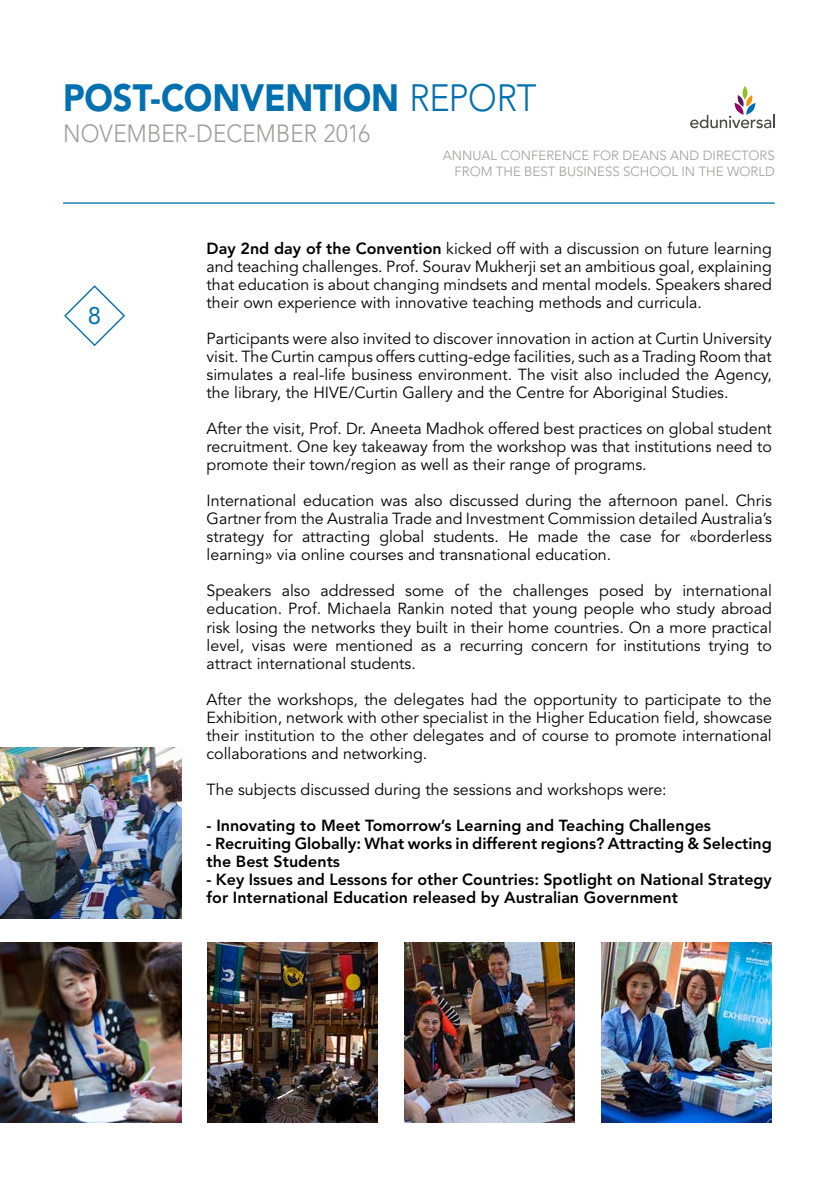
<style>
.page{position:relative;width:840px;height:1191px;background:#fff}
.page>*{position:absolute;margin:0;border:0;box-sizing:border-box;transform-origin:0 0}
.t1{font:900 37.8px "Avenir";letter-spacing:-.005em;color:#0070b0;scale:.91 1}
.t2{font:300 24.6px "Avenir";letter-spacing:.005em;color:#9d9d9c;scale:.91 1}
.t3{font:24px "Avenir";color:#0070b0}
.t4{font:16px/18px "Avenir";color:#000;text-align:justify}
.t5{font:800 16px/18px "Avenir";color:#000}
.t6{font:300 13.2px/15.8px "Avenir LT Std";color:#9d9d9c;text-align:right}
.s1{font-weight:300}
.s2{font-weight:800}
</style>
<div class="page">
<hr style="left:63px;top:202px;width:711px;height:2px;background:#0070b0">
<svg style="left:64px;top:285px;width:61px;height:61px"></svg>
<svg style="left:690px;top:95px;width:84px;height:33px"></svg>
<svg style="left:742px;top:86px;width:5px;height:14px"></svg>
<img style="left:601px;top:942px;width:170px;height:181px">
<img style="left:207px;top:942px;width:170px;height:181px">
<img style="left:404px;top:942px;width:170px;height:181px">
<img style="left:0;top:747px;width:181px;height:171px">
<img style="left:0;top:942px;width:181px;height:181px">
<h1 class="t1" style="left:63px;top:75px;width:521px">POST-CONVENTION <span class="s1">REPORT</span></h1>
<h2 class="t2" style="left:63px;top:119px;width:339px">NOVEMBER-DECEMBER 2016</h2>
<h3 class="t3" style="left:88px;top:302px;width:15px">8</h3>
<p class="t6" style="left:442px;top:147px;width:333px">ANNUAL CONFERENCE FOR DEANS AND DIRECTORS<br>FROM THE BEST BUSINESS SCHOOL IN THE WORLD</p>
<p class="t4" style="left:206px;top:240px;width:566px"><span class="s2">Day 2nd day of the Convention</span> kicked off with a discussion on future learning and teaching challenges. Prof. Sourav Mukherji set an ambitious goal, explaining that education is about changing mindsets and mental models. Speakers shared their own experience with innovative teaching methods and curricula.</p>
<p class="t4" style="left:206px;top:330px;width:566px">Participants were also invited to discover innovation in action at Curtin University visit. The Curtin campus offers cutting-edge facilities, such as a Trading Room that simulates a real-life business environment. The visit also included the Agency, the library, the HIVE/Curtin Gallery and the Centre for Aboriginal Studies.</p>
<p class="t4" style="left:206px;top:420px;width:566px">After the visit, Prof. Dr. Aneeta Madhok offered best practices on global student recruitment. One key takeaway from the workshop was that institutions need to promote their town/region as well as their range of programs.</p>
<p class="t4" style="left:206px;top:492px;width:566px">International education was also discussed during the afternoon panel. Chris Gartner from the Australia Trade and Investment Commission detailed Australia’s strategy for attracting global students. He made the case for «borderless learning» via online courses and transnational education.</p>
<p class="t4" style="left:206px;top:582px;width:566px">Speakers also addressed some of the challenges posed by international education. Prof. Michaela Rankin noted that young people who study abroad risk losing the networks they built in their home countries. On a more practical level, visas were mentioned as a recurring concern for institutions trying to attract international students.</p>
<p class="t4" style="left:206px;top:690px;width:566px">After the workshops, the delegates had the opportunity to participate to the Exhibition, network with other specialist in the Higher Education field, showcase their institution to the other delegates and of course to promote international collaborations and networking.</p>
<p class="t4" style="left:206px;top:780px;width:461px">The subjects discussed during the sessions and workshops were:</p>
<p class="t5" style="left:206px;top:816px;width:505px">- Innovating to Meet Tomorrow’s Learning and Teaching Challenges</p>
<p class="t5" style="left:206px;top:834px;width:566px">- Recruiting Globally: What works in different regions? Attracting &amp; Selecting the Best Students</p>
<p class="t5" style="left:206px;top:870px;width:566px">- Key Issues and Lessons for other Countries: Spotlight on National Strategy for International Education released by Australian Government</p>
</div>
